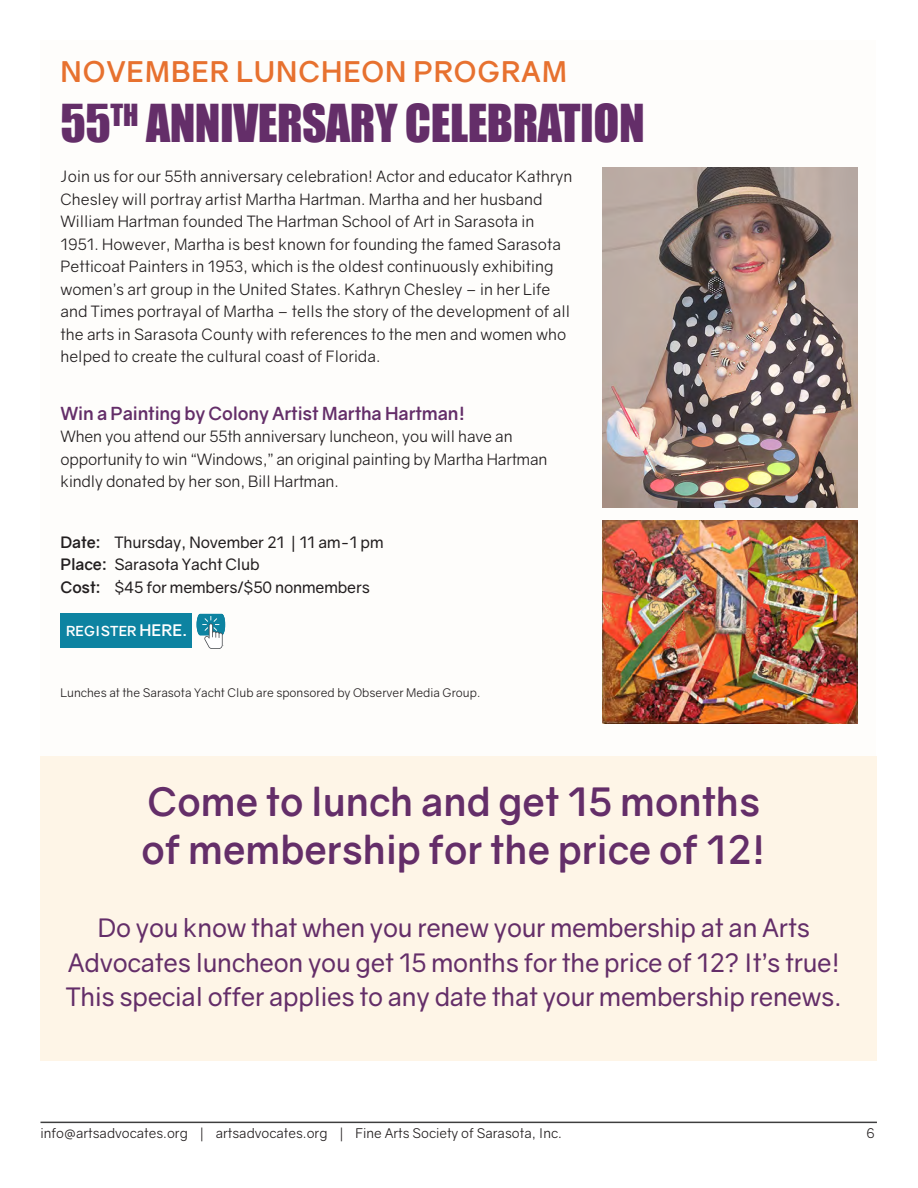
<style>
.page{position:relative;width:918px;height:1188px;background:#fff}
.page>*{position:absolute;margin:0;border:0;box-sizing:border-box;transform-origin:0 0}
.t1{font:48px "Impact";letter-spacing:-.01em;color:#642e69}
.t2{font:700 39px "Gravity";color:#642e69}
.t3{font:700 28.5px "Gravity";letter-spacing:.03em;color:#e7712f}
.t4{font:25.5px/34.5px "Gravity";letter-spacing:-.01em;color:#642e69;text-align:center}
.t5{font:700 18px "Gravity";letter-spacing:-.01em;color:#642e69}
.t6{font:15.75px/22.5px "Gravity";color:#231f20}
.t7{font:15.75px "Gravity";letter-spacing:-.01em;color:#231f20}
.t8{font:700 13.8px "Gravity";letter-spacing:.01em;color:#fff}
.t9{font:13.5px "Gravity";color:#231f20}
.t10{font:12px "Gravity";color:#231f20}
.s1{font-weight:700}
.s2{font-size:15.9px}
</style>
<div class="page">
<hr style="left:40px;top:1122px;width:837px;height:1px;background:#3e3e3f">
<div style="left:40px;top:40px;width:836px;height:716px;background:#fefdfa"></div>
<div style="left:40px;top:756px;width:838px;height:305px;background:#fef3e2"></div>
<img style="left:603px;top:520px;width:254px;height:203px">
<img style="left:603px;top:168px;width:254px;height:339px">
<svg style="left:197px;top:614px;width:28px;height:35px"></svg>
<div style="left:60px;top:613px;width:132px;height:35px;background:#0d83a1"></div>
<p class="t3" style="left:61px;top:54px;width:508px">NOVEMBER LUNCHEON PROGRAM</p>
<p class="t1" style="left:60px;top:86px;width:586px">55<sup>TH</sup> ANNIVERSARY CELEBRATION</p>
<p class="t6" style="left:60px;top:166px;width:514px">Join us for our 55th anniversary celebration! Actor and educator Kathryn Chesley will portray artist Martha Hartman. Martha and her husband William Hartman founded The Hartman School of Art in Sarasota in 1951. However, Martha is best known for founding the famed Sarasota Petticoat Painters in 1953, which is the oldest continuously exhibiting women’s art group in the United States. Kathryn Chesley – in her Life and Times portrayal of Martha – tells the story of the development of all the arts in Sarasota County with references to the men and women who helped to create the cultural coast of Florida.</p>
<p class="t5" style="left:60px;top:402px;width:406px">Win a Painting by Colony Artist Martha Hartman!</p>
<p class="t6" style="left:60px;top:425px;width:489px">When you attend our 55th anniversary luncheon, you will have an opportunity to win “Windows,” an original painting by Martha Hartman kindly donated by her son, Bill Hartman.</p>
<p class="t7" style="left:60px;top:532px;width:325px"><span class="s1">Date:</span> Thursday, November 21 | 11 am-1 pm</p>
<p class="t7" style="left:60px;top:555px;width:201px"><span class="s1">Place:</span> Sarasota Yacht Club</p>
<p class="t7" style="left:60px;top:577px;width:311px"><span class="s1">Cost:</span> $45 for members/$50 nonmembers</p>
<p class="t8" style="left:66px;top:622px;width:123px">REGISTER <span class="s2">HERE.</span></p>
<p class="t10" style="left:60px;top:686px;width:421px">Lunches at the Sarasota Yacht Club are sponsored by Observer Media Group.</p>
<p class="t2" style="left:148px;top:777px;width:614px">Come to lunch and get 15 months</p>
<p class="t2" style="left:142px;top:825px;width:626px">of membership for the price of 12!</p>
<p class="t4" style="left:66px;top:911px;width:777px">Do you know that when you renew your membership at an Arts<br>Advocates luncheon you get 15 months for the price of 12? It’s true!<br>This special offer applies to any date that your membership renews.</p>
<p class="t9" style="left:40px;top:1125px;width:523px">info@artsadvocates.org | artsadvocates.org | Fine Arts Society of Sarasota, Inc.</p>
<p class="t9" style="left:866px;top:1125px;width:10px">6</p>
</div>
